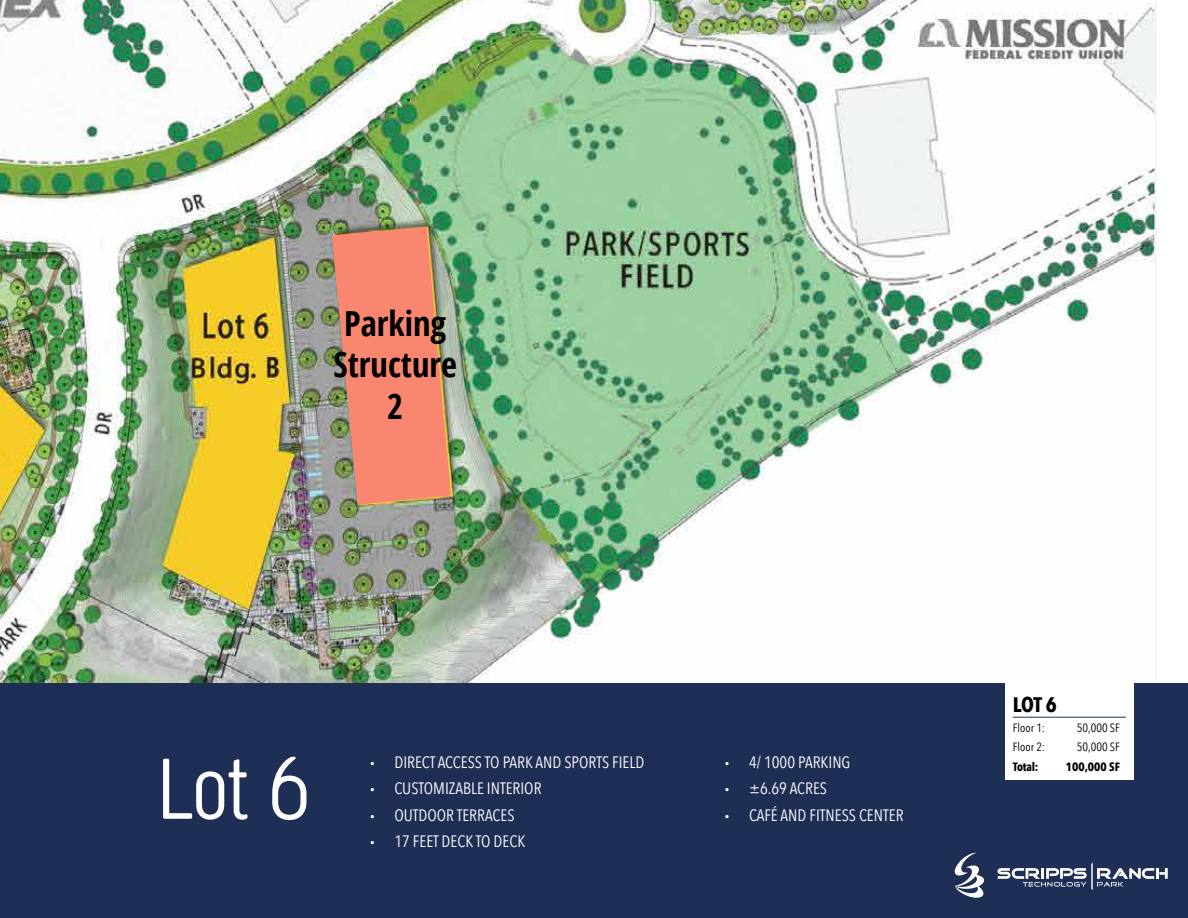
<style>
.page{position:relative;width:1188px;height:918px;background:#fff}
.page>*{position:absolute;margin:0;border:0;box-sizing:border-box;transform-origin:0 0}
.t1{font:300 90px "Creighton Pro";color:#fff}
.t2{font:700 condensed 34.5px/41.4px "Open Sans";color:#000;text-align:center}
.t3{font:700 21px "Avenir Next Condensed";color:#000}
.t4{font:16.5px "Avenir Next Condensed";color:#fff}
.t5{font:12px "Avenir Next Condensed";color:#000}
.t6{font:700 12px "Avenir Next Condensed";color:#000}
.s1{font-family:"Montserrat"}
</style>
<div class="page">
<img style="left:1px;top:0;width:1155px;height:683px">
<img style="left:0;top:0;width:1px;height:683px">
<div style="left:0;top:683px;width:1188px;height:235px;background:#1f2e55"></div>
<svg style="left:955px;top:853px;width:29px;height:45px"></svg>
<svg style="left:998px;top:862px;width:170px;height:28px"></svg>
<div style="left:1005px;top:680px;width:129px;height:100px;background:#fff"></div>
<hr style="left:1013px;top:717px;width:39px;height:1px;background:#1f2e55">
<hr style="left:1052px;top:717px;width:74px;height:1px;background:#1f2e55">
<img style="left:332px;top:227px;width:119px;height:278px">
<h2 class="t2" style="left:334px;top:302px;width:125px">Parking<br>Structure<br>2</h2>
<h1 class="t1" style="left:158px;top:737px;width:154px">Lot 6</h1>
<p class="t4" style="left:370px;top:752px;width:276px"><span class="s1">•</span> DIRECT ACCESS TO PARK AND SPORTS FIELD</p>
<p class="t4" style="left:370px;top:779px;width:173px"><span class="s1">•</span> CUSTOMIZABLE INTERIOR</p>
<p class="t4" style="left:370px;top:805px;width:146px"><span class="s1">•</span> OUTDOOR TERRACES</p>
<p class="t4" style="left:370px;top:832px;width:157px"><span class="s1">•</span> 17 FEET DECK TO DECK</p>
<p class="t4" style="left:725px;top:752px;width:127px"><span class="s1">•</span> 4/ 1000 PARKING</p>
<p class="t4" style="left:725px;top:779px;width:104px"><span class="s1">•</span> ±6.69 ACRES</p>
<p class="t4" style="left:725px;top:805px;width:180px"><span class="s1">•</span> CAFÉ AND FITNESS CENTER</p>
<p class="t3" style="left:1013px;top:692px;width:45px">LOT 6</p>
<p class="t5" style="left:1013px;top:721px;width:34px">Floor 1:</p>
<p class="t5" style="left:1077px;top:721px;width:44px">50,000 SF</p>
<p class="t5" style="left:1013px;top:740px;width:34px">Floor 2:</p>
<p class="t5" style="left:1077px;top:740px;width:44px">50,000 SF</p>
<p class="t6" style="left:1013px;top:759px;width:27px">Total:</p>
<p class="t6" style="left:1066px;top:759px;width:56px">100,000 SF</p>
</div>
